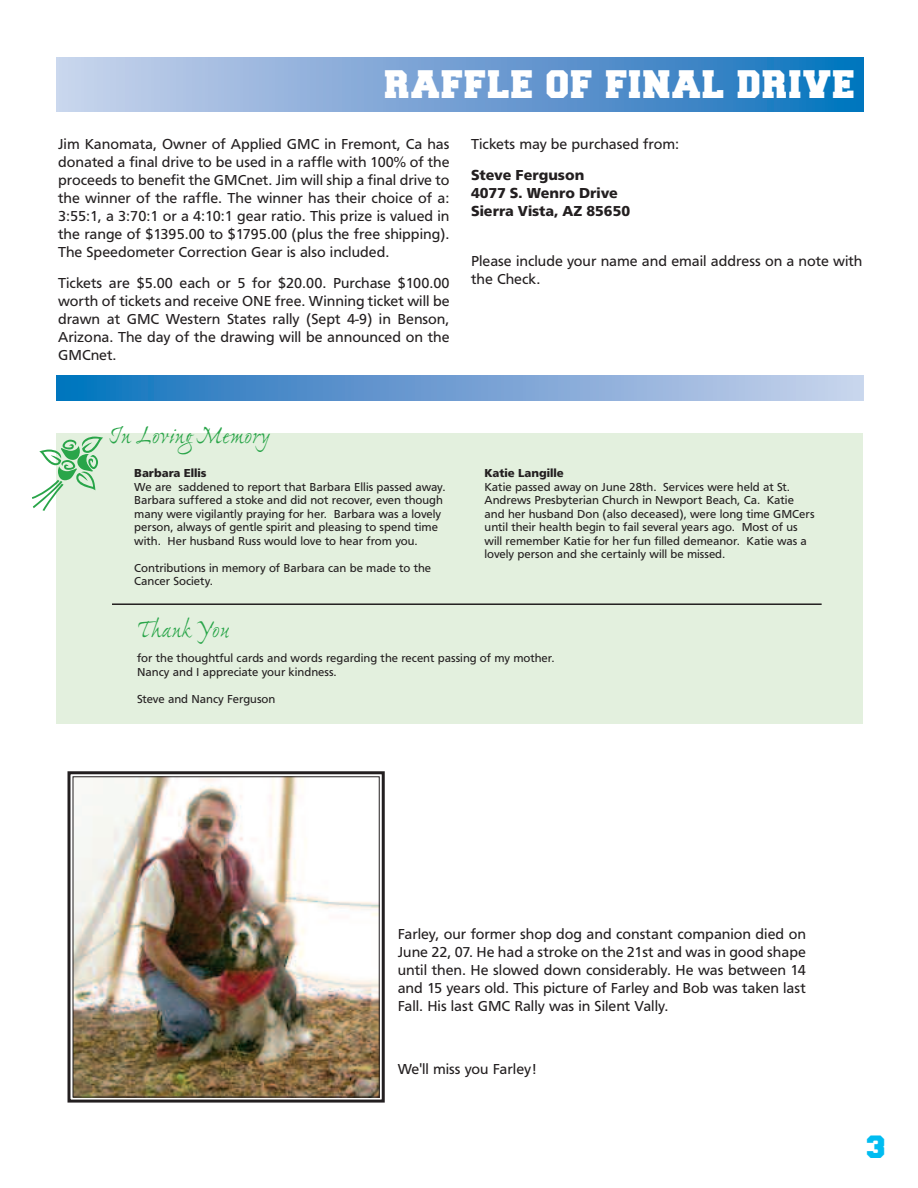
<style>
.page{position:relative;width:918px;height:1188px;background:#fff}
.page>*{position:absolute;margin:0;border:0;box-sizing:border-box;transform-origin:0 0}
.t1{font:900 33.3px "College";letter-spacing:.035em;color:#fff}
.t2{font:900 27px "College";color:#00bcf1}
.t3{font:26.1px "Ex Ponto";letter-spacing:-.005em;color:#29a549}
.t4{font:15px/18px "Frutus T";color:#231f20;text-align:justify}
.t5{font:700 15px/18px "Frutus T";color:#231f20}
.t6{font:12px/13.5px "Frutus T";color:#231f20}
.t7{font:700 12px "Frutus T";color:#231f20}
</style>
<div class="page">
<svg style="left:57px;top:57px;width:807px;height:54px;background:#6fa0d3"></svg>
<svg style="left:57px;top:375px;width:807px;height:25px;background:#6ea0d3"></svg>
<div style="left:56px;top:434px;width:807px;height:290px;background:#e3f0de"></div>
<img style="left:75px;top:778px;width:303px;height:318px">
<div style="left:68px;top:771px;width:317px;height:332px;border:3px solid #231f20"></div>
<div style="left:73px;top:776px;width:307px;height:322px;border:1px solid #231f20"></div>
<hr style="left:112px;top:603px;width:710px;height:2px;background:#231f20">
<h1 class="t1" style="left:385px;top:67px;width:472px">RAFFLE OF FINAL DRIVE</h1>
<p class="t4" style="left:58px;top:135px;width:393px">Jim Kanomata, Owner of Applied GMC in Fremont, Ca has donated a final drive to be used in a raffle with 100% of the proceeds to benefit the GMCnet. Jim will ship a final drive to the winner of the raffle. The winner has their choice of a:<br>3:55:1, a 3:70:1 or a 4:10:1 gear ratio. This prize is valued in the range of $1395.00 to $1795.00 (plus the free shipping).<br>The Speedometer Correction Gear is also included.</p>
<p class="t4" style="left:58px;top:274px;width:393px">Tickets are $5.00 each or 5 for $20.00. Purchase $100.00 worth of tickets and receive ONE free. Winning ticket will be drawn at GMC Western States rally (Sept 4-9) in Benson, Arizona. The day of the drawing will be announced on the GMCnet.</p>
<p class="t4" style="left:471px;top:135px;width:210px">Tickets may be purchased from:</p>
<p class="t5" style="left:471px;top:166px;width:161px">Steve Ferguson<br>4077 S. Wenro Drive<br>Sierra Vista, AZ 85650</p>
<p class="t4" style="left:471px;top:252px;width:393px">Please include your name and email address on a note with the Check.</p>
<h3 class="t3" style="left:108px;top:423px;width:163px">In Loving Memory</h3>
<p class="t7" style="left:134px;top:466px;width:74px">Barbara Ellis</p>
<p class="t6" style="left:134px;top:480px;width:313px">We are saddened to report that Barbara Ellis passed away.<br>Barbara suffered a stoke and did not recover, even though many were vigilantly praying for her. Barbara was a lovely person, always of gentle spirit and pleasing to spend time with. Her husband Russ would love to hear from you.</p>
<p class="t6" style="left:134px;top:561px;width:298px">Contributions in memory of Barbara can be made to the<br>Cancer Society.</p>
<p class="t7" style="left:485px;top:466px;width:81px">Katie Langille</p>
<p class="t6" style="left:485px;top:480px;width:332px">Katie passed away on June 28th. Services were held at St.<br>Andrews Presbyterian Church in Newport Beach, Ca. Katie and her husband Don (also deceased), were long time GMCers until their health begin to fail several years ago. Most of us will remember Katie for her fun filled demeanor. Katie was a lovely person and she certainly will be missed.</p>
<h3 class="t3" style="left:137px;top:618px;width:94px">Thank You</h3>
<p class="t6" style="left:137px;top:650px;width:419px;line-height:14.4px">for the thoughtful cards and words regarding the recent passing of my mother.<br>Nancy and I appreciate your kindness.</p>
<p class="t6" style="left:137px;top:692px;width:140px">Steve and Nancy Ferguson</p>
<p class="t4" style="left:398px;top:925px;width:410px">Farley, our former shop dog and constant companion died on June 22, 07. He had a stroke on the 21st and was in good shape until then. He slowed down considerably. He was between 14 and 15 years old. This picture of Farley and Bob was taken last Fall. His last GMC Rally was in Silent Vally.</p>
<p class="t4" style="left:398px;top:1060px;width:141px">We'll miss you Farley!</p>
<h2 class="t2" style="left:867px;top:1133px;width:20px">3</h2>
</div>
